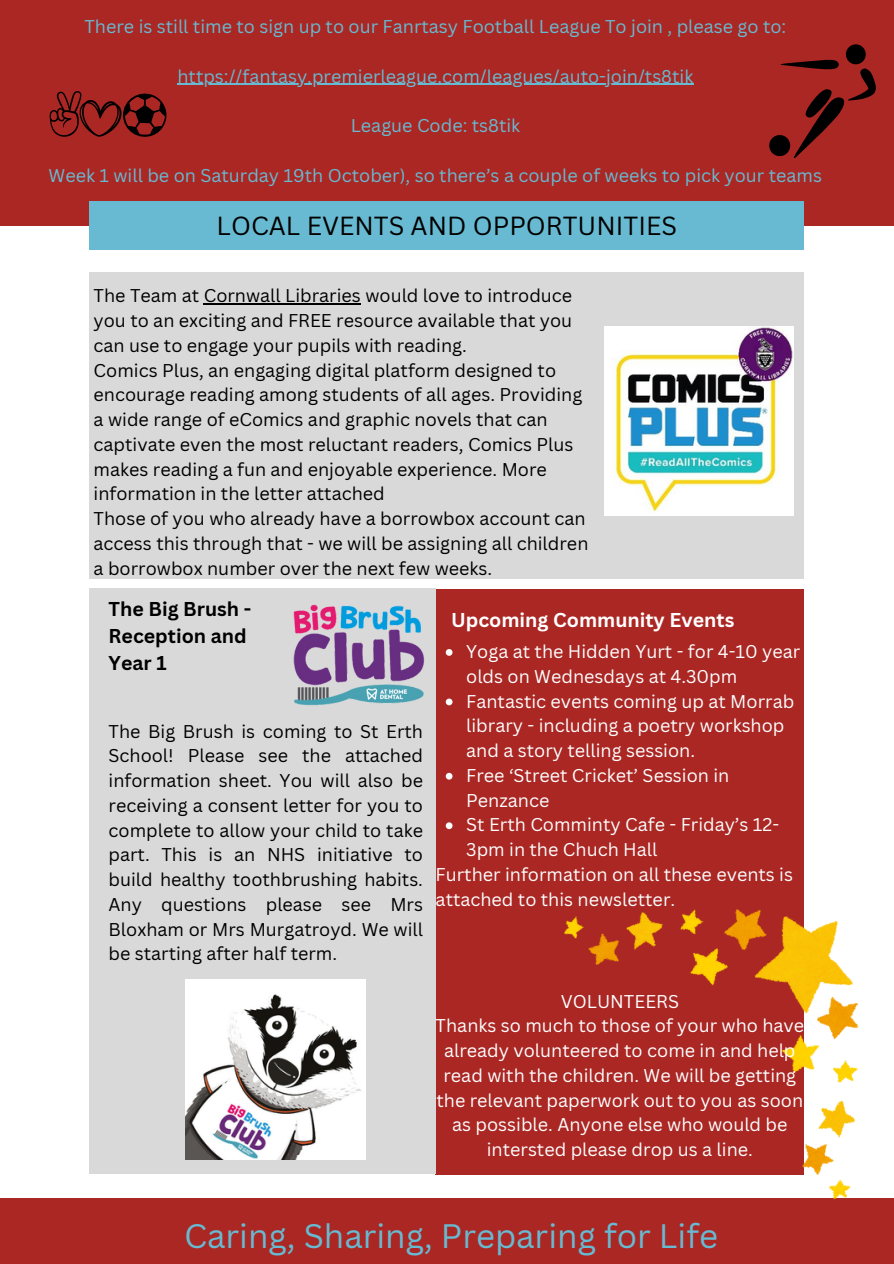
<style>
.page{position:relative;width:894px;height:1264px;background:#fff}
.page>*{position:absolute;margin:0;border:0;box-sizing:border-box;transform-origin:0 0}
.t1{font:33px "Canva Sans";color:#67bad1}
.t2{font:25.5px "Canva Sans";color:#000}
.t3{font:700 19.5px/27px "Canva Sans";color:#000}
.t4{font:700 19.5px "Canva Sans";color:#fff}
.t5{font:18px/24.8px "Canva Sans";color:#000;text-align:justify}
.t6{font:18px/24.8px "Canva Sans";color:#fdfefe}
.t7{font:18px "Canva Sans";color:#67bad1}
</style>
<div class="page">
<div style="left:435px;top:588px;width:369px;height:586px;background:#ab2724"></div>
<div style="left:89px;top:588px;width:346px;height:586px;background:#d9d9d9"></div>
<div style="left:0;top:0;width:893px;height:225px;background:#ab2724"></div>
<div style="left:89px;top:202px;width:715px;height:48px;background:#67bad1"></div>
<div style="left:89px;top:272px;width:714px;height:306px;background:#d9d9d9"></div>
<div style="left:0;top:1197px;width:893px;height:66px;background:#ab2724"></div>
<img style="left:604px;top:326px;width:189px;height:189px">
<img style="left:564px;top:909px;width:293px;height:290px">
<hr style="left:177px;top:84px;width:516px;height:1px;background:#67bad1">
<svg style="left:50px;top:91px;width:116px;height:46px"></svg>
<svg style="left:769px;top:44px;width:106px;height:113px"></svg>
<svg style="left:445px;top:649px;width:7px;height:6px"></svg>
<svg style="left:445px;top:698px;width:7px;height:7px"></svg>
<svg style="left:445px;top:772px;width:7px;height:7px"></svg>
<svg style="left:445px;top:822px;width:7px;height:7px"></svg>
<hr style="left:204px;top:303px;width:157px;height:1px;background:#000">
<img style="left:185px;top:979px;width:180px;height:180px">
<img style="left:293px;top:604px;width:131px;height:102px">
<p class="t7" style="left:84px;top:14px;width:703px">There is still time to sign up to our Fanrtasy Football League To join , please go to:</p>
<p class="t7" style="left:177px;top:63px;width:517px">https://fantasy.premierleague.com/leagues/auto-join/ts8tik</p>
<h2 class="t7" style="left:351px;top:113px;width:171px">League Code: ts8tik</h2>
<p class="t7" style="left:49px;top:162px;width:774px">Week 1 will be on Saturday 19th October), so there’s a couple of weeks to pick your teams</p>
<p class="t2" style="left:216px;top:208px;width:462px">LOCAL EVENTS AND OPPORTUNITIES</p>
<p class="t5" style="left:94px;top:283px;width:480px">The Team at Cornwall Libraries would love to introduce you to an exciting and FREE resource available that you can use to engage your pupils with reading.</p>
<p class="t5" style="left:94px;top:357px;width:490px;text-align:left">Comics Plus, an engaging digital platform designed to encourage reading among students of all ages. Providing a wide range of eComics and graphic novels that can captivate even the most reluctant readers, Comics Plus makes reading a fun and enjoyable experience. More information in the letter attached</p>
<p class="t5" style="left:94px;top:505px;width:496px;text-align:left">Those of you who already have a borrowbox account can access this through that - we will be assigning all children a borrowbox number over the next few weeks.</p>
<p class="t3" style="left:108px;top:595px;width:144px">The Big Brush -<br>Reception and<br>Year 1</p>
<p class="t4" style="left:451px;top:606px;width:285px">Upcoming Community Events</p>
<p class="t6" style="left:466px;top:638px;width:335px">Yoga at the Hidden Yurt - for 4-10 year olds on Wednesdays at 4.30pm</p>
<p class="t6" style="left:466px;top:688px;width:329px">Fantastic events coming up at Morrab library - including a poetry workshop and a story telling session.</p>
<h3 class="t6" style="left:466px;top:762px;width:264px">Free ‘Street Cricket’ Session in<br>Penzance</h3>
<p class="t6" style="left:466px;top:812px;width:314px">St Erth Comminty Cafe - Friday’s 12-<br>3pm in the Chuch Hall</p>
<p class="t6" style="left:435px;top:861px;width:359px">Further information on all these events is attached to this newsletter.</p>
<p class="t5" style="left:108px;top:718px;width:316px">The Big Brush is coming to St Erth School! Please see the attached information sheet. You will also be receiving a consent letter for you to complete to allow your child to take part. This is an NHS initiative to build healthy toothbrushing habits.<br>Any questions please see Mrs Bloxham or Mrs Murgatroyd. We will be starting after half term.</p>
<p class="t6" style="left:560px;top:988px;width:120px">VOLUNTEERS</p>
<h3 class="t6" style="left:435px;top:1012px;width:370px;text-align:center">Thanks so much to those of your who have already volunteered to come in and help read with the children. We will be getting the relevant paperwork out to you as soon as possible. Anyone else who would be intersted please drop us a line.</h3>
<p class="t1" style="left:184px;top:1213px;width:535px">Caring, Sharing, Preparing for Life</p>
</div>
